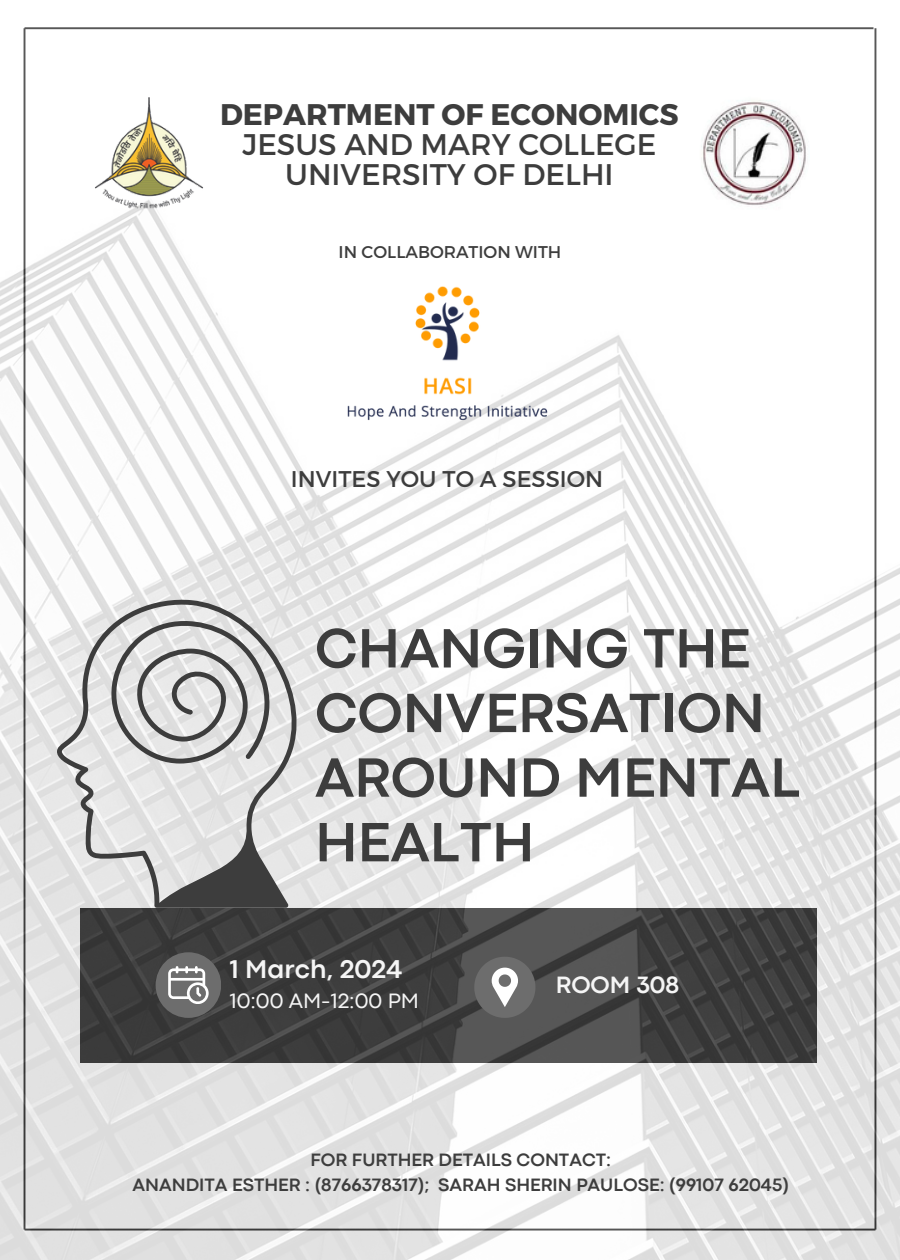
<style>
.page{position:relative;width:900px;height:1260px;background:#fff}
.page>*{position:absolute;margin:0;border:0;box-sizing:border-box;transform-origin:0 0}
.t1{font:700 57.75px/64.5px "Codec Pro";color:#3d3d3d}
.t2{font:29.75px/30px "Montserrat";color:#3d3d3d;text-align:center}
.t3{font:700 26.75px "Codec Pro";color:#f5f5f5}
.t4{font:700 24.75px "Codec Pro";color:#f5f5f5}
.t5{font:22.75px "Montserrat";color:#3d3d3d}
.t6{font:21.75px "Codec Pro";color:#f5f5f5}
.t7{font:700 18.75px/24.5px "Codec Pro";color:#3d3d3d;text-align:center}
.t8{font:17px "Montserrat";color:#3d3d3d}
.s1{font-weight:700}
</style>
<div class="page">
<img style="left:0;top:27px;width:900px;height:1233px">
<img style="left:700px;top:90px;width:110px;height:127px;border-radius:50%">
<img style="left:90px;top:90px;width:118px;height:128px">
<img style="left:332px;top:272px;width:236px;height:161px">
<svg style="left:474px;top:957px;width:61px;height:61px;background:#7c7c7c"></svg>
<div style="left:156px;top:952px;width:65px;height:66px;background:#6d6d6d;border-radius:50%"></div>
<svg style="left:168px;top:966px;width:41px;height:38px"></svg>
<svg style="left:57px;top:597px;width:244px;height:311px;background:#cdcdcd"></svg>
<svg style="left:105px;top:615px;width:172px;height:149px;background:#c5c5c5"></svg>
<p class="t2" style="left:220px;top:98px;width:460px"><span class="s1">DEPARTMENT OF ECONOMICS<br></span>JESUS AND MARY COLLEGE<br>UNIVERSITY OF DELHI</p>
<p class="t8" style="left:339px;top:241px;width:224px">IN COLLABORATION WITH</p>
<h1 class="t5" style="left:291px;top:464px;width:314px">INVITES YOU TO A SESSION</h1>
<p class="t1" style="left:315px;top:620px;width:487px">CHANGING THE<br>CONVERSATION<br>AROUND MENTAL<br>HEALTH</p>
<h5 class="t3" style="left:230px;top:960px;width:174px">1 March, 2024</h5>
<p class="t6" style="left:230px;top:993px;width:191px">10:00 AM-12:00 PM</p>
<p class="t4" style="left:556px;top:976px;width:125px">ROOM 308</p>
<h4 class="t7" style="left:133px;top:1149px;width:658px">FOR FURTHER DETAILS CONTACT:<br>ANANDITA ESTHER : (8766378317); SARAH SHERIN PAULOSE: (99107 62045)</h4>
</div>
